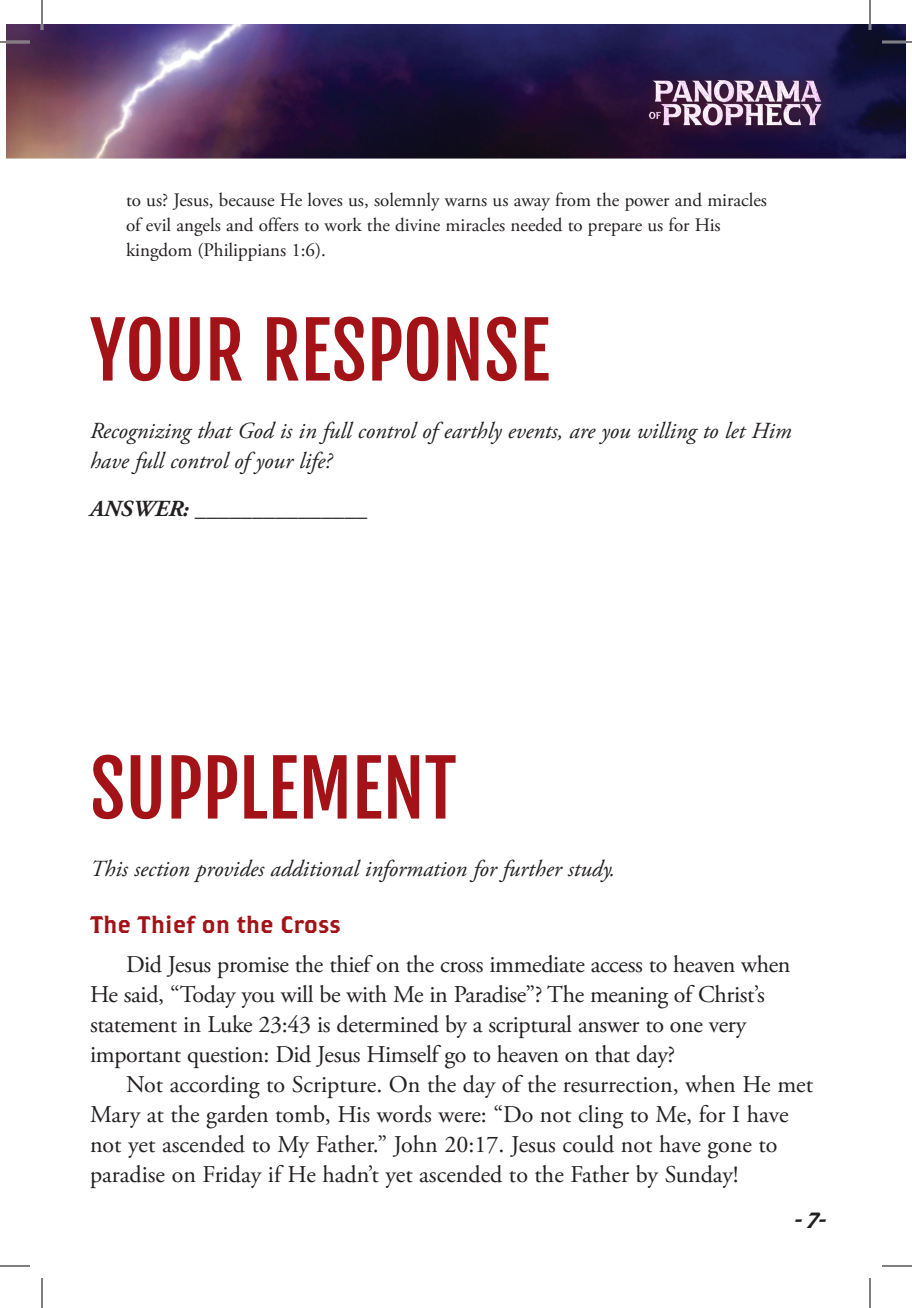
<style>
.page{position:relative;width:912px;height:1308px;background:#fff}
.page>*{position:absolute;margin:0;border:0;box-sizing:border-box;transform-origin:0 0}
.Subhead{font:76px "Fjalla One";color:#a21217}
.Supplement{font:24px/30px "Adobe Garamond Pro";letter-spacing:-.015em;color:#231f20}
.QUESTION{font:24px "Brothers OT";color:#a21217}
.text{font:italic 23px/30px "Adobe Garamond Pro";color:#231f20}
.Subhead-2{font:italic 23px "Adobe Garamond Pro";color:#231f20}
.text-2{font:italic 700 23px "Adobe Garamond Pro";color:#231f20}
.t1{font:22px "Brothers OT Super Slant";color:#231f20}
.NOTE{font:19px/25px "Adobe Garamond Pro";color:#231f20}
</style>
<div class="page">
<img style="left:6px;top:24px;width:900px;height:134px">
<img style="left:628px;top:60px;width:212px;height:92px">
<hr style="left:0;top:41px;width:30px;height:2px;background:#fff">
<hr style="left:882px;top:41px;width:30px;height:2px;background:#fff">
<hr style="left:41px;top:0;width:2px;height:30px;background:#fff">
<hr style="left:869px;top:0;width:2px;height:30px;background:#fff">
<hr style="left:0;top:42px;width:30px;height:1px;background:#000">
<hr style="left:882px;top:42px;width:30px;height:1px;background:#000">
<hr style="left:0;top:1266px;width:30px;height:1px;background:#000">
<hr style="left:882px;top:1266px;width:30px;height:1px;background:#000">
<hr style="left:42px;top:0;width:1px;height:30px;background:#000">
<hr style="left:42px;top:1278px;width:1px;height:30px;background:#000">
<hr style="left:870px;top:0;width:1px;height:30px;background:#000">
<hr style="left:870px;top:1278px;width:1px;height:30px;background:#000">
<p class="NOTE" style="left:126px;top:188px;width:643px">to us? Jesus, because He loves us, solemnly warns us away from the power and miracles of evil angels and offers to work the divine miracles needed to prepare us for His kingdom (Philippians 1:6).</p>
<p class="Subhead" style="left:90px;top:304px;width:462px">YOUR RESPONSE</p>
<p class="text" style="left:90px;top:416px;width:703px">Recognizing that God is in full control of earthly events, are you willing to let Him have full control of your life?</p>
<p class="text-2" style="left:90px;top:495px;width:279px">ANSWER: _______________</p>
<p class="Subhead" style="left:90px;top:742px;width:368px">SUPPLEMENT</p>
<p class="Subhead-2" style="left:90px;top:854px;width:527px">This section provides additional information for further study.</p>
<p class="QUESTION" style="left:90px;top:913px;width:252px">The Thief on the Cross</p>
<p class="Supplement" style="left:90px;top:950px;width:702px;text-indent:36px">Did Jesus promise the thief on the cross immediate access to heaven when He said, “Today you will be with Me in Paradise”? The meaning of Christ’s statement in Luke 23:43 is determined by a scriptural answer to one very important question: Did Jesus Himself go to heaven on that day?</p>
<p class="Supplement" style="left:90px;top:1070px;width:725px;text-indent:36px">Not according to Scripture. On the day of the resurrection, when He met Mary at the garden tomb, His words were: “Do not cling to Me, for I have not yet ascended to My Father.” John 20:17. Jesus could not have gone to paradise on Friday if He hadn’t yet ascended to the Father by Sunday!</p>
<p class="t1" style="left:795px;top:1210px;width:33px">- 7-</p>
</div>
